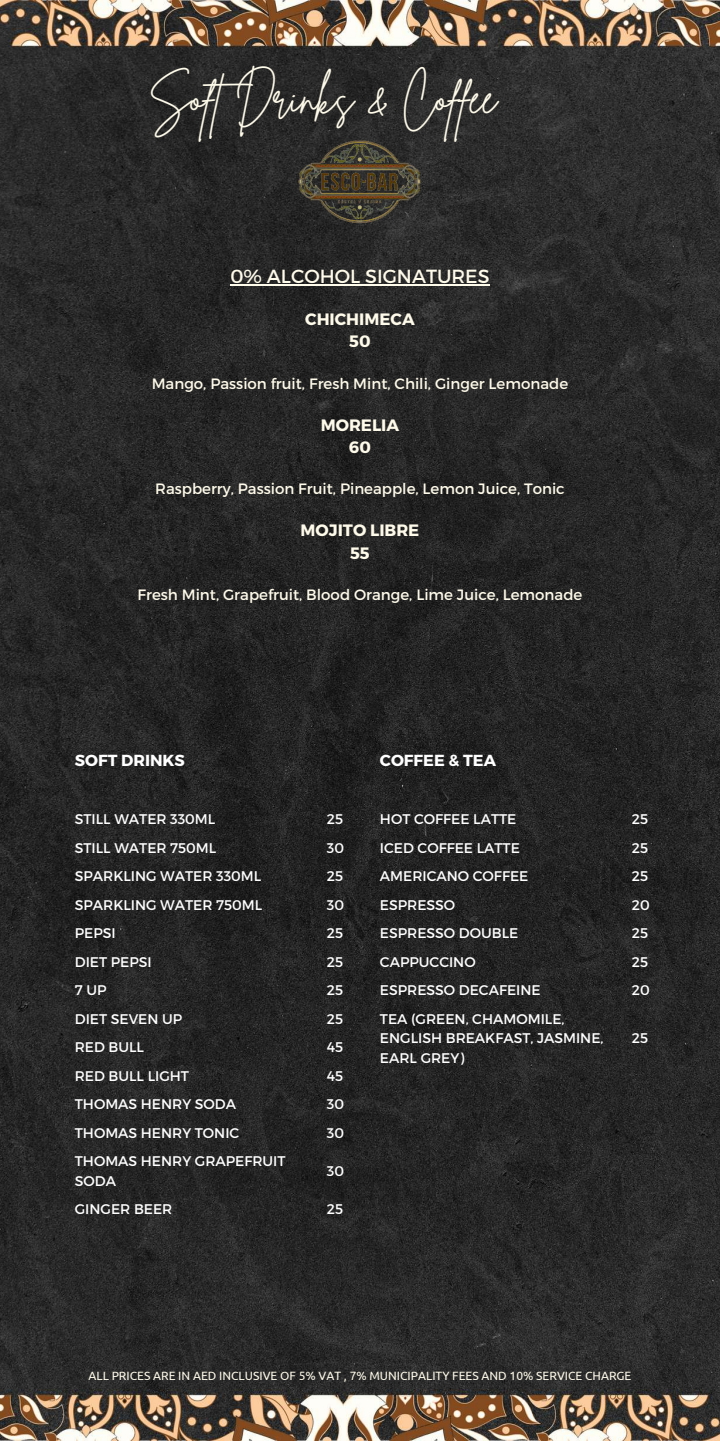
<style>
.page{position:relative;width:720px;height:1441px;background:#fff}
.page>*{position:absolute;margin:0;border:0;box-sizing:border-box;transform-origin:0 0}
.t1{font:44.8px "Brittany Signature";color:#fffbea}
.t2{font:19px "Montserrat";color:#fffbea}
.t3{font:700 16.5px/22.5px "Montserrat";color:#fffbea;text-align:center}
.t4{font:700 16px "Montserrat";color:#fff}
.t5{font:15px "Montserrat";color:#fffbea}
.t6{font:14px/19.5px "Montserrat";color:#fff}
.t7{font:12px "Ubuntu";color:#fffbea}
</style>
<div class="page">
<img style="left:0;top:0;width:720px;height:1440px">
<img style="left:288px;top:125px;width:144px;height:112px">
<hr style="left:230px;top:284px;width:260px;height:1px;background:#fffbea">
<h1 class="t1" style="left:149px;top:68px;width:350px">SoftDrinks &amp; Coffee</h1>
<h2 class="t2" style="left:230px;top:263px;width:261px">0% ALCOHOL SIGNATURES</h2>
<p class="t3" style="left:305px;top:307px;width:111px">CHICHIMECA<br>50</p>
<p class="t5" style="left:152px;top:373px;width:418px">Mango, Passion fruit, Fresh Mint, Chili, Ginger Lemonade</p>
<p class="t3" style="left:321px;top:412px;width:80px">MORELIA<br>60</p>
<p class="t5" style="left:155px;top:479px;width:411px">Raspberry, Passion Fruit, Pineapple, Lemon Juice, Tonic</p>
<p class="t3" style="left:301px;top:518px;width:120px">MOJITO LIBRE<br>55</p>
<p class="t5" style="left:138px;top:585px;width:446px">Fresh Mint, Grapefruit, Blood Orange, Lime Juice, Lemonade</p>
<p class="t4" style="left:75px;top:750px;width:112px">SOFT DRINKS</p>
<p class="t6" style="left:75px;top:808px;width:142px">STILL WATER 330ML</p>
<p class="t6" style="left:327px;top:808px;width:18px">25</p>
<p class="t6" style="left:75px;top:837px;width:143px">STILL WATER 750ML</p>
<p class="t6" style="left:327px;top:837px;width:19px">30</p>
<p class="t6" style="left:75px;top:865px;width:188px">SPARKLING WATER 330ML</p>
<p class="t6" style="left:327px;top:865px;width:18px">25</p>
<p class="t6" style="left:75px;top:894px;width:189px">SPARKLING WATER 750ML</p>
<p class="t6" style="left:327px;top:894px;width:19px">30</p>
<p class="t6" style="left:75px;top:922px;width:42px">PEPSI</p>
<p class="t6" style="left:327px;top:922px;width:18px">25</p>
<p class="t6" style="left:75px;top:951px;width:78px">DIET PEPSI</p>
<p class="t6" style="left:327px;top:951px;width:18px">25</p>
<p class="t6" style="left:75px;top:979px;width:33px">7 UP</p>
<p class="t6" style="left:327px;top:979px;width:18px">25</p>
<p class="t6" style="left:75px;top:1008px;width:109px">DIET SEVEN UP</p>
<p class="t6" style="left:327px;top:1008px;width:18px">25</p>
<p class="t6" style="left:75px;top:1036px;width:71px">RED BULL</p>
<p class="t6" style="left:327px;top:1036px;width:18px">45</p>
<p class="t6" style="left:75px;top:1065px;width:116px">RED BULL LIGHT</p>
<p class="t6" style="left:327px;top:1065px;width:18px">45</p>
<p class="t6" style="left:75px;top:1093px;width:163px">THOMAS HENRY SODA</p>
<p class="t6" style="left:327px;top:1093px;width:19px">30</p>
<p class="t6" style="left:75px;top:1122px;width:166px">THOMAS HENRY TONIC</p>
<p class="t6" style="left:327px;top:1122px;width:19px">30</p>
<p class="t6" style="left:75px;top:1150px;width:212px">THOMAS HENRY GRAPEFRUIT<br>SODA</p>
<p class="t6" style="left:327px;top:1160px;width:19px">30</p>
<p class="t6" style="left:75px;top:1198px;width:99px">GINGER BEER</p>
<p class="t6" style="left:327px;top:1198px;width:18px">25</p>
<p class="t4" style="left:380px;top:750px;width:118px">COFFEE &amp; TEA</p>
<p class="t6" style="left:380px;top:808px;width:138px">HOT COFFEE LATTE</p>
<p class="t6" style="left:632px;top:808px;width:18px">25</p>
<p class="t6" style="left:380px;top:837px;width:141px">ICED COFFEE LATTE</p>
<p class="t6" style="left:632px;top:837px;width:18px">25</p>
<p class="t6" style="left:380px;top:865px;width:150px">AMERICANO COFFEE</p>
<p class="t6" style="left:632px;top:865px;width:18px">25</p>
<p class="t6" style="left:380px;top:894px;width:77px">ESPRESSO</p>
<p class="t6" style="left:632px;top:894px;width:19px">20</p>
<p class="t6" style="left:380px;top:922px;width:140px">ESPRESSO DOUBLE</p>
<p class="t6" style="left:632px;top:922px;width:18px">25</p>
<p class="t6" style="left:380px;top:951px;width:97px">CAPPUCCINO</p>
<p class="t6" style="left:632px;top:951px;width:18px">25</p>
<p class="t6" style="left:380px;top:979px;width:162px">ESPRESSO DECAFEINE</p>
<p class="t6" style="left:632px;top:979px;width:19px">20</p>
<p class="t6" style="left:380px;top:1008px;width:225px">TEA (GREEN, CHAMOMILE,<br>ENGLISH BREAKFAST, JASMINE,<br>EARL GREY)</p>
<p class="t6" style="left:632px;top:1027px;width:18px">25</p>
<p class="t7" style="left:88px;top:1368px;width:545px">ALL PRICES ARE IN AED INCLUSIVE OF 5% VAT , 7% MUNICIPALITY FEES AND 10% SERVICE CHARGE</p>
</div>
